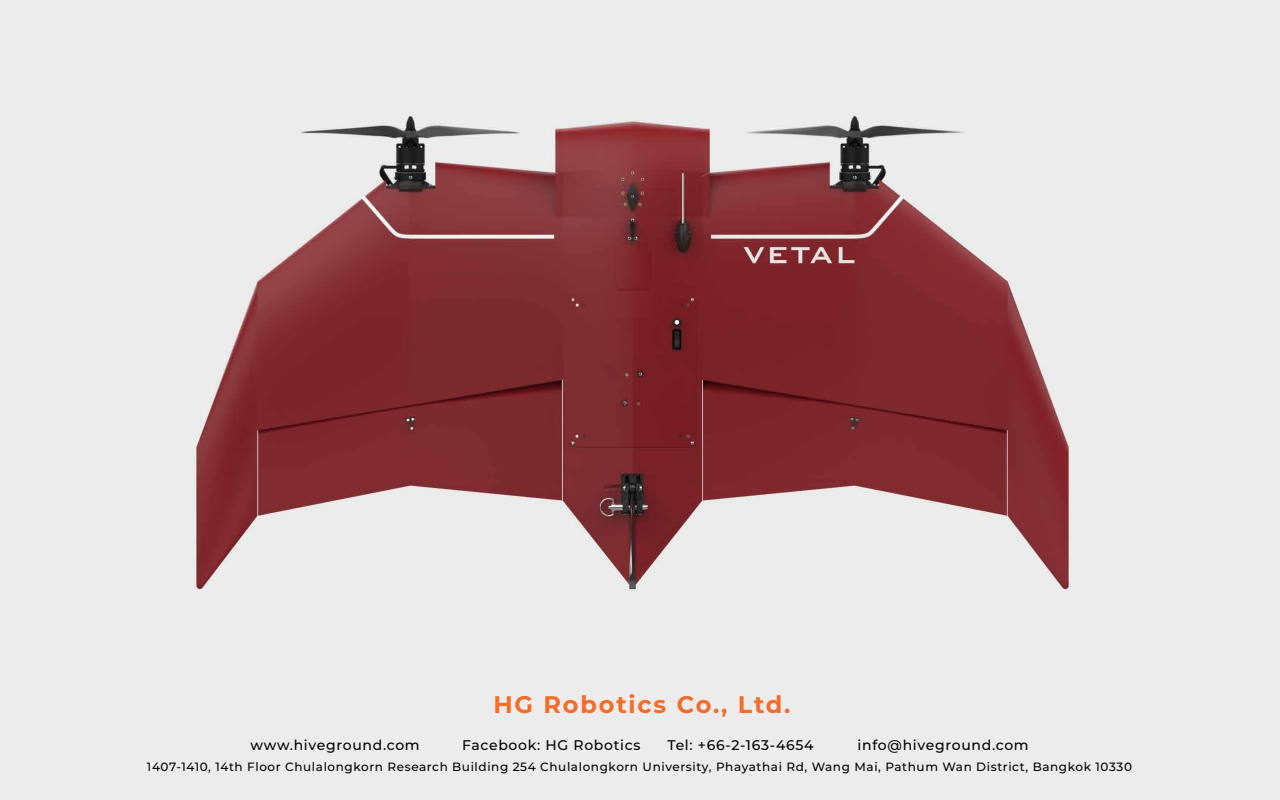
<style>
.page{position:relative;width:1280px;height:800px;background:#fff}
.page>*{position:absolute;margin:0;border:0;box-sizing:border-box;transform-origin:0 0}
.t1{font:700 24px "Montserrat";letter-spacing:.075em;color:#f36c29}
.t2{font:500 14px "Montserrat";letter-spacing:.05em;color:#000}
.t3{font:500 12px "Montserrat";letter-spacing:.05em;color:#000}
</style>
<div class="page">
<img style="left:0;top:0;width:1280px;height:800px">
<h1 class="t1" style="left:493px;top:687px;width:299px">HG Robotics Co., Ltd.</h1>
<p class="t2" style="left:251px;top:735px;width:171px">www.hiveground.com</p>
<p class="t2" style="left:462px;top:735px;width:180px">Facebook: HG Robotics</p>
<p class="t2" style="left:668px;top:735px;width:147px">Tel: +66-2-163-4654</p>
<p class="t2" style="left:858px;top:735px;width:173px">info@hiveground.com</p>
<p class="t3" style="left:147px;top:759px;width:987px">1407-1410, 14th Floor Chulalongkorn Research Building 254 Chulalongkorn University, Phayathai Rd, Wang Mai, Pathum Wan District, Bangkok 10330</p>
</div>
